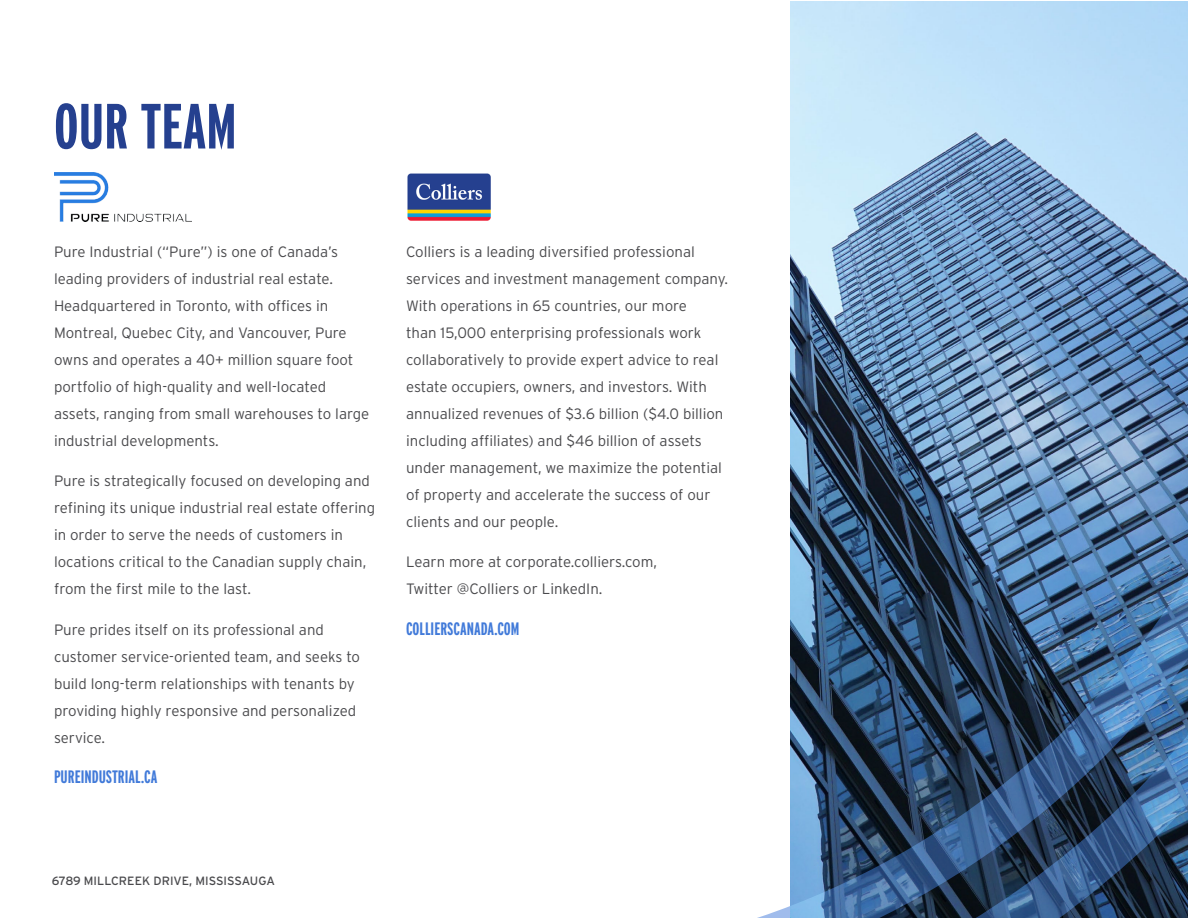
<style>
.page{position:relative;width:1188px;height:918px;background:#fff}
.page>*{position:absolute;margin:0;border:0;box-sizing:border-box;transform-origin:0 0}
.Page_header{font:700 63.75px "Interstate Compressed";color:#25408f}
.t1{font:700 18px "Interstate Compressed";color:#417ad9}
.Body{font:300 15px/27px "Interstate";color:#4a4a4d}
.t2{font:12px "Interstate";color:#4a4a4d}
</style>
<div class="page">
<img style="left:54px;top:172px;width:137px;height:49px">
<img style="left:407px;top:173px;width:84px;height:48px">
<img style="left:757px;top:1px;width:431px;height:917px">
<p class="Page_header" style="left:54px;top:91px;width:184px">OUR TEAM</p>
<p class="Body" style="left:54px;top:238px;width:317px">Pure Industrial (“Pure”) is one of Canada’s leading providers of industrial real estate.<br>Headquartered in Toronto, with offices in Montreal, Quebec City, and Vancouver, Pure owns and operates a 40+ million square foot portfolio of high-quality and well-located assets, ranging from small warehouses to large industrial developments.</p>
<p class="Body" style="left:54px;top:467px;width:323px">Pure is strategically focused on developing and refining its unique industrial real estate offering in order to serve the needs of customers in locations critical to the Canadian supply chain, from the first mile to the last.</p>
<p class="Body" style="left:54px;top:616px;width:308px">Pure prides itself on its professional and customer service-oriented team, and seeks to build long-term relationships with tenants by providing highly responsive and personalized service.</p>
<h3 class="t1" style="left:54px;top:767px;width:105px">PUREINDUSTRIAL.CA</h3>
<p class="Body" style="left:406px;top:238px;width:323px">Colliers is a leading diversified professional services and investment management company.<br>With operations in 65 countries, our more<br>than 15,000 enterprising professionals work collaboratively to provide expert advice to real estate occupiers, owners, and investors. With annualized revenues of $3.6 billion ($4.0 billion including affiliates) and $46 billion of assets under management, we maximize the potential of property and accelerate the success of our clients and our people.</p>
<p class="Body" style="left:406px;top:548px;width:253px">Learn more at corporate.colliers.com,<br>Twitter @Colliers or LinkedIn.</p>
<h3 class="t1" style="left:406px;top:618px;width:115px">COLLIERSCANADA.COM</h3>
<p class="t2" style="left:52px;top:875px;width:225px">6789 MILLCREEK DRIVE, MISSISSAUGA</p>
</div>
